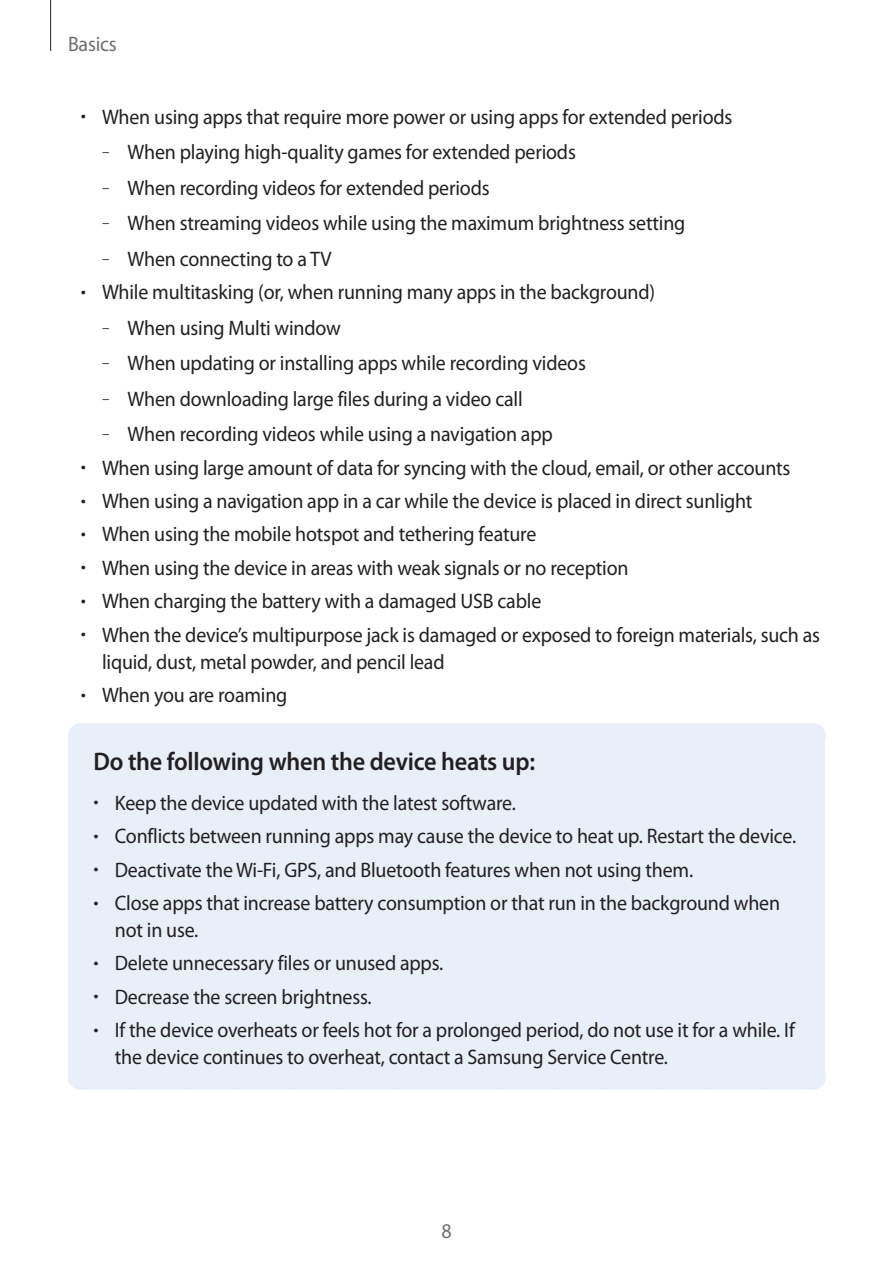
<style>
.page{position:relative;width:893px;height:1263px;background:#fff}
.page>*{position:absolute;margin:0;border:0;box-sizing:border-box;transform-origin:0 0}
.Heading3{font:600 25.5px "Myriad Pro";letter-spacing:-.01em;color:#231f20;scale:.95 1}
.t1{font:21px/27px "Myriad Pro";letter-spacing:-.01em;color:#231f20;scale:.95 1}
.t2{font:21px "Myriad Pro";letter-spacing:-.01em;color:#6c6d70;scale:.95 1}
.s1{font-weight:300}
</style>
<div class="page">
<hr style="left:50px;top:0;width:1px;height:51px;background:#231f20">
<div style="left:81px;top:736px;width:731px;height:341px;background:#e8eff8"></div>
<div style="left:81px;top:723px;width:731px;height:26px;background:#e8eff8"></div>
<div style="left:68px;top:736px;width:26px;height:341px;background:#e8eff8"></div>
<div style="left:799px;top:736px;width:26px;height:341px;background:#e8eff8"></div>
<div style="left:81px;top:1064px;width:731px;height:26px;background:#e8eff8"></div>
<svg style="left:812px;top:723px;width:1px;height:13px"></svg>
<svg style="left:812px;top:1077px;width:1px;height:13px"></svg>
<p class="t2" style="left:68px;top:31px;width:53px">Basics</p>
<p class="t1" style="left:81px;top:103px;width:687px"><span class="s1">•</span> When using apps that require more power or using apps for extended periods</p>
<p class="t1" style="left:102px;top:139px;width:500px"><span class="s1">–</span> When playing high-quality games for extended periods</p>
<p class="t1" style="left:102px;top:174px;width:409px"><span class="s1">–</span> When recording videos for extended periods</p>
<p class="t1" style="left:102px;top:210px;width:615px"><span class="s1">–</span> When streaming videos while using the maximum brightness setting</p>
<p class="t1" style="left:102px;top:245px;width:243px"><span class="s1">–</span> When connecting to a TV</p>
<p class="t1" style="left:81px;top:278px;width:606px"><span class="s1">•</span> While multitasking (or, when running many apps in the background)</p>
<p class="t1" style="left:102px;top:314px;width:253px"><span class="s1">–</span> When using Multi window</p>
<p class="t1" style="left:102px;top:349px;width:511px"><span class="s1">–</span> When updating or installing apps while recording videos</p>
<p class="t1" style="left:102px;top:385px;width:444px"><span class="s1">–</span> When downloading large files during a video call</p>
<p class="t1" style="left:102px;top:420px;width:476px"><span class="s1">–</span> When recording videos while using a navigation app</p>
<p class="t1" style="left:81px;top:454px;width:748px"><span class="s1">•</span> When using large amount of data for syncing with the cloud, email, or other accounts</p>
<p class="t1" style="left:81px;top:487px;width:709px"><span class="s1">•</span> When using a navigation app in a car while the device is placed in direct sunlight</p>
<p class="t1" style="left:81px;top:521px;width:481px"><span class="s1">•</span> When using the mobile hotspot and tethering feature</p>
<p class="t1" style="left:81px;top:554px;width:578px"><span class="s1">•</span> When using the device in areas with weak signals or no reception</p>
<p class="t1" style="left:81px;top:587px;width:486px"><span class="s1">•</span> When charging the battery with a damaged USB cable</p>
<p class="t1" style="left:102px;top:621px;width:757px;text-indent:-21px"><span class="s1">•</span> When the device’s multipurpose jack is damaged or exposed to foreign materials, such as liquid, dust, metal powder, and pencil lead</p>
<p class="t1" style="left:81px;top:681px;width:219px"><span class="s1">•</span> When you are roaming</p>
<p class="Heading3" style="left:94px;top:745px;width:466px">Do the following when the device heats up:</p>
<p class="t1" style="left:94px;top:789px;width:446px"><span class="s1">•</span> Keep the device updated with the latest software.</p>
<p class="t1" style="left:94px;top:822px;width:741px"><span class="s1">•</span> Conflicts between running apps may cause the device to heat up. Restart the device.</p>
<p class="t1" style="left:94px;top:856px;width:633px"><span class="s1">•</span> Deactivate the Wi-Fi, GPS, and Bluetooth features when not using them.</p>
<p class="t1" style="left:115px;top:889px;width:702px;text-indent:-21px"><span class="s1">•</span> Close apps that increase battery consumption or that run in the background when not in use.</p>
<p class="t1" style="left:94px;top:949px;width:370px"><span class="s1">•</span> Delete unnecessary files or unused apps.</p>
<p class="t1" style="left:94px;top:983px;width:294px"><span class="s1">•</span> Decrease the screen brightness.</p>
<p class="t1" style="left:115px;top:1016px;width:717px;text-indent:-21px"><span class="s1">•</span> If the device overheats or feels hot for a prolonged period, do not use it for a while. If the device continues to overheat, contact a Samsung Service Centre.</p>
<p class="t2" style="left:441px;top:1218px;width:12px">8</p>
</div>
